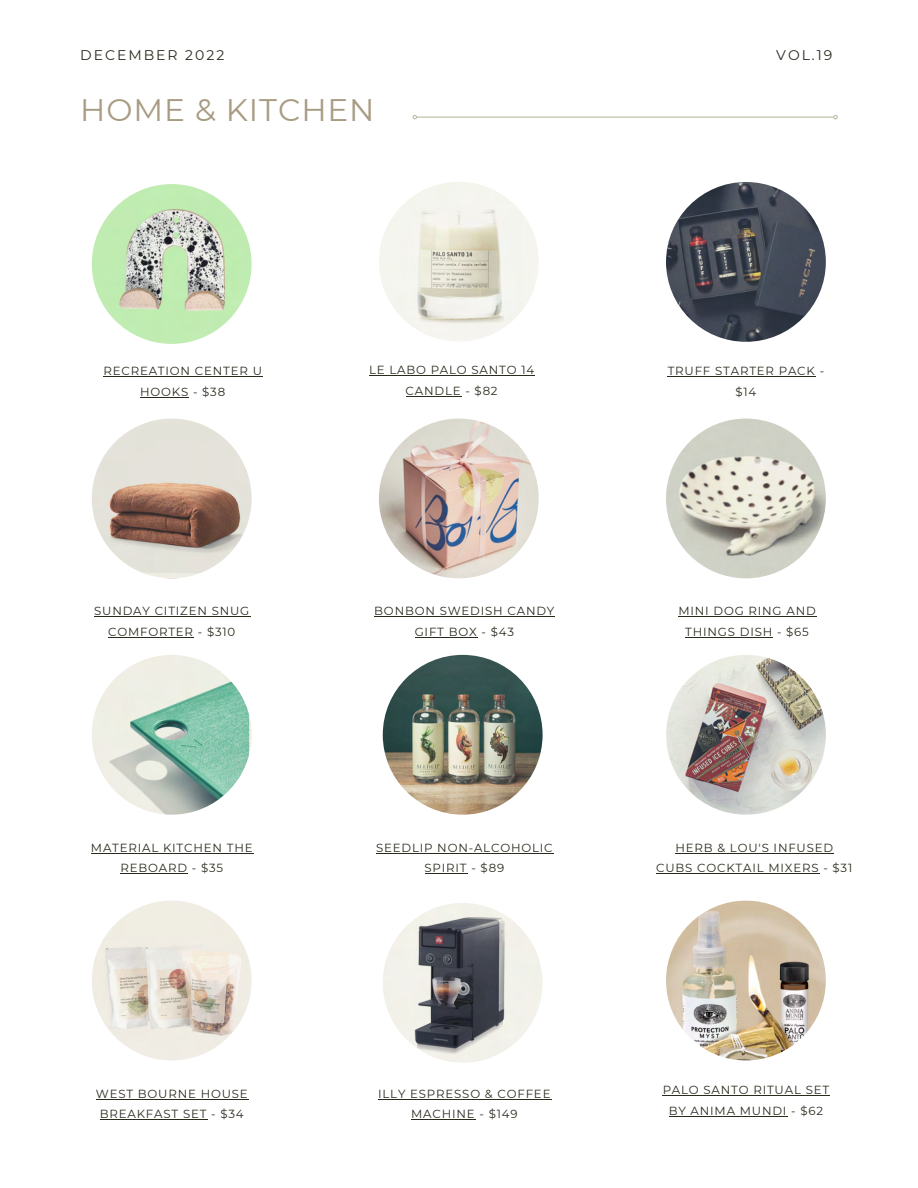
<style>
.page{position:relative;width:918px;height:1188px;background:#fff}
.page>*{position:absolute;margin:0;border:0;box-sizing:border-box;transform-origin:0 0}
.t1{font:31.2px "Montserrat";letter-spacing:.03em;color:#a79b82}
.t2{font:13.95px "Montserrat";letter-spacing:.14em;color:#292b1d}
.t3{font:11.7px/20.5px "Montserrat";letter-spacing:.07em;color:#292b1d;text-align:center}
</style>
<div class="page">
<hr style="left:417px;top:117px;width:417px;height:1px;background:#b7bca2">
<svg style="left:412px;top:115px;width:6px;height:5px"></svg>
<svg style="left:832px;top:114px;width:6px;height:6px"></svg>
<img style="left:92px;top:184px;width:160px;height:160px;border-radius:50%">
<img style="left:379px;top:182px;width:160px;height:160px;border-radius:50%">
<img style="left:666px;top:182px;width:160px;height:160px;border-radius:50%">
<img style="left:92px;top:419px;width:160px;height:159px;border-radius:50%">
<img style="left:379px;top:419px;width:160px;height:159px;border-radius:50%">
<img style="left:666px;top:419px;width:160px;height:159px;border-radius:50%">
<img style="left:92px;top:655px;width:160px;height:160px;border-radius:50%">
<img style="left:383px;top:655px;width:160px;height:160px;border-radius:50%">
<img style="left:666px;top:655px;width:160px;height:160px;border-radius:50%">
<img style="left:92px;top:901px;width:160px;height:159px;border-radius:50%">
<img style="left:383px;top:903px;width:160px;height:160px;border-radius:50%">
<img style="left:666px;top:901px;width:160px;height:159px;border-radius:50%">
<hr style="left:103px;top:376px;width:160px;height:1px;background:#292b1d">
<hr style="left:140px;top:397px;width:49px;height:1px;background:#292b1d">
<hr style="left:91px;top:853px;width:162px;height:1px;background:#292b1d">
<hr style="left:120px;top:873px;width:68px;height:1px;background:#292b1d">
<hr style="left:94px;top:616px;width:156px;height:1px;background:#292b1d">
<hr style="left:108px;top:637px;width:86px;height:1px;background:#292b1d">
<hr style="left:96px;top:1099px;width:153px;height:1px;background:#292b1d">
<hr style="left:100px;top:1119px;width:107px;height:1px;background:#292b1d">
<hr style="left:369px;top:375px;width:166px;height:1px;background:#292b1d">
<hr style="left:406px;top:396px;width:56px;height:1px;background:#292b1d">
<hr style="left:376px;top:853px;width:177px;height:1px;background:#292b1d">
<hr style="left:425px;top:873px;width:43px;height:1px;background:#292b1d">
<hr style="left:374px;top:616px;width:181px;height:1px;background:#292b1d">
<hr style="left:415px;top:637px;width:63px;height:1px;background:#292b1d">
<hr style="left:378px;top:1099px;width:173px;height:1px;background:#292b1d">
<hr style="left:411px;top:1119px;width:65px;height:1px;background:#292b1d">
<hr style="left:668px;top:376px;width:148px;height:1px;background:#292b1d">
<hr style="left:675px;top:853px;width:159px;height:1px;background:#292b1d">
<hr style="left:656px;top:873px;width:163px;height:1px;background:#292b1d">
<hr style="left:678px;top:616px;width:139px;height:1px;background:#292b1d">
<hr style="left:685px;top:637px;width:88px;height:1px;background:#292b1d">
<hr style="left:663px;top:1095px;width:167px;height:1px;background:#292b1d">
<hr style="left:669px;top:1116px;width:118px;height:1px;background:#292b1d">
<p class="t2" style="left:80px;top:47px;width:146px">DECEMBER 2022</p>
<p class="t2" style="left:776px;top:47px;width:58px">VOL.19</p>
<h1 class="t1" style="left:80px;top:91px;width:296px">HOME &amp; KITCHEN</h1>
<p class="t3" style="left:103px;top:361px;width:160px">RECREATION CENTER U<br>HOOKS - $38</p>
<p class="t3" style="left:369px;top:360px;width:167px">LE LABO PALO SANTO 14<br>CANDLE - $82</p>
<p class="t3" style="left:668px;top:361px;width:158px">TRUFF STARTER PACK - $14</p>
<p class="t3" style="left:94px;top:601px;width:157px">SUNDAY CITIZEN SNUG<br>COMFORTER - $310</p>
<p class="t3" style="left:374px;top:601px;width:182px">BONBON SWEDISH CANDY<br>GIFT BOX - $43</p>
<p class="t3" style="left:678px;top:601px;width:139px">MINI DOG RING AND<br>THINGS DISH - $65</p>
<p class="t3" style="left:91px;top:837px;width:163px">MATERIAL KITCHEN THE<br>REBOARD - $35</p>
<p class="t3" style="left:376px;top:837px;width:178px">SEEDLIP NON-ALCOHOLIC<br>SPIRIT - $89</p>
<p class="t3" style="left:656px;top:837px;width:198px">HERB &amp; LOU'S INFUSED<br>CUBS COCKTAIL MIXERS - $31</p>
<p class="t3" style="left:96px;top:1083px;width:153px">WEST BOURNE HOUSE<br>BREAKFAST SET - $34</p>
<p class="t3" style="left:378px;top:1083px;width:174px">ILLY ESPRESSO &amp; COFFEE<br>MACHINE - $149</p>
<p class="t3" style="left:663px;top:1080px;width:168px">PALO SANTO RITUAL SET<br>BY ANIMA MUNDI - $62</p>
</div>
